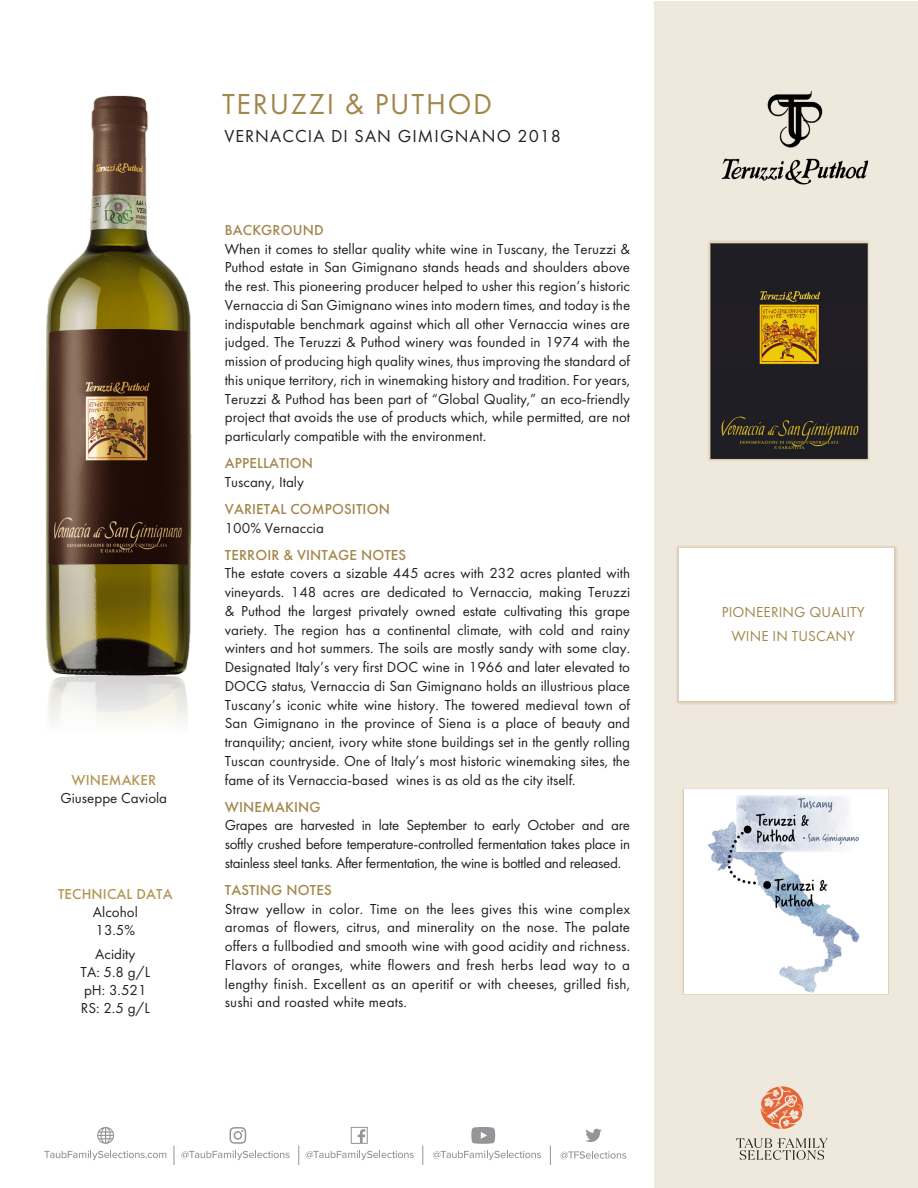
<style>
.page{position:relative;width:918px;height:1188px;background:#fff}
.page>*{position:absolute;margin:0;border:0;box-sizing:border-box;transform-origin:0 0}
.t1{font:30px "Futura PT";letter-spacing:.06em;color:#a2874c}
.t2{font:18px "Futura PT";letter-spacing:.06em;color:#231f20}
.t3{font:15px/18.8px "Futura PT";color:#231f20;text-align:justify}
.t4{font:500 15px "Futura PT";letter-spacing:.01em;color:#a2874c}
.t5{font:15px/24px "Futura PT";letter-spacing:.01em;color:#a2874c;text-align:center}
.t6{font:500 15px "Futura PT";letter-spacing:.01em;color:#b39758}
</style>
<div class="page">
<div style="left:654px;top:1px;width:263px;height:1186px;background:#efe8dc"></div>
<img style="left:708px;top:240px;width:162px;height:221px">
<div style="left:676px;top:545px;width:221px;height:160px;background:#a2874c;opacity:.65"></div>
<div style="left:679px;top:548px;width:215px;height:153px;background:#fff"></div>
<img style="left:45px;top:95px;width:147px;height:579px">
<img style="left:48px;top:674px;width:140px;height:47px">
<div style="left:683px;top:788px;width:206px;height:206px;background:#fff"></div>
<img style="left:708px;top:795px;width:152px;height:198px">
<img style="left:721px;top:90px;width:148px;height:95px">
<svg style="left:560px;top:1151px;width:66px;height:8px"></svg>
<svg style="left:44px;top:1151px;width:122px;height:9px"></svg>
<svg style="left:181px;top:1151px;width:109px;height:9px"></svg>
<svg style="left:306px;top:1151px;width:108px;height:9px"></svg>
<svg style="left:433px;top:1151px;width:108px;height:9px"></svg>
<svg style="left:550px;top:1146px;width:1px;height:19px"></svg>
<svg style="left:298px;top:1146px;width:1px;height:19px"></svg>
<svg style="left:174px;top:1146px;width:1px;height:19px"></svg>
<svg style="left:351px;top:1127px;width:17px;height:17px"></svg>
<svg style="left:230px;top:1127px;width:16px;height:17px"></svg>
<svg style="left:423px;top:1146px;width:1px;height:19px"></svg>
<svg style="left:585px;top:1129px;width:17px;height:13px"></svg>
<svg style="left:97px;top:1127px;width:17px;height:17px"></svg>
<svg style="left:471px;top:1127px;width:24px;height:17px"></svg>
<svg style="left:736px;top:1138px;width:92px;height:22px"></svg>
<svg style="left:761px;top:1086px;width:43px;height:43px"></svg>
<p class="t6" style="left:71px;top:771px;width:86px">WINEMAKER</p>
<p class="t3" style="left:60px;top:788px;width:108px">Giuseppe Caviola</p>
<p class="t6" style="left:58px;top:885px;width:116px">TECHNICAL DATA</p>
<p class="t3" style="left:93px;top:903px;width:46px;line-height:18px">Alcohol<br>13.5%</p>
<p class="t3" style="left:81px;top:945px;width:71px;line-height:18px;text-align:center">Acidity<br>TA: 5.8 g/L pH: 3.521<br>RS: 2.5 g/L</p>
<h1 class="t1" style="left:222px;top:86px;width:272px">TERUZZI &amp; PUTHOD</h1>
<p class="t2" style="left:224px;top:125px;width:338px">VERNACCIA DI SAN GIMIGNANO 2018</p>
<p class="t4" style="left:225px;top:221px;width:100px">BACKGROUND</p>
<p class="t3" style="left:225px;top:239px;width:407px">When it comes to stellar quality white wine in Tuscany, the Teruzzi &amp; Puthod estate in San Gimignano stands heads and shoulders above the rest. This pioneering producer helped to usher this region’s historic Vernaccia di San Gimignano wines into modern times, and today is the indisputable benchmark against which all other Vernaccia wines are judged. The Teruzzi &amp; Puthod winery was founded in 1974 with the mission of producing high quality wines, thus improving the standard of this unique territory, rich in winemaking history and tradition. For years, Teruzzi &amp; Puthod has been part of “Global Quality,” an eco-friendly project that avoids the use of products which, while permitted, are not particularly compatible with the environment.</p>
<p class="t4" style="left:225px;top:454px;width:90px">APPELLATION</p>
<p class="t3" style="left:225px;top:472px;width:81px">Tuscany, Italy</p>
<p class="t4" style="left:225px;top:500px;width:167px">VARIETAL COMPOSITION</p>
<p class="t3" style="left:225px;top:518px;width:101px">100% Vernaccia</p>
<p class="t4" style="left:225px;top:545px;width:183px">TERROIR &amp; VINTAGE NOTES</p>
<p class="t3" style="left:225px;top:564px;width:407px">The estate covers a sizable 445 acres with 232 acres planted with vineyards. 148 acres are dedicated to Vernaccia, making Teruzzi &amp; Puthod the largest privately owned estate cultivating this grape variety. The region has a continental climate, with cold and rainy winters and hot summers. The soils are mostly sandy with some clay.<br>Designated Italy’s very first DOC wine in 1966 and later elevated to DOCG status, Vernaccia di San Gimignano holds an illustrious place Tuscany’s iconic white wine history. The towered medieval town of San Gimignano in the province of Siena is a place of beauty and tranquility; ancient, ivory white stone buildings set in the gently rolling Tuscan countryside. One of Italy’s most historic winemaking sites, the fame of its Vernaccia-based wines is as old as the city itself.</p>
<p class="t4" style="left:225px;top:797px;width:97px">WINEMAKING</p>
<p class="t3" style="left:225px;top:816px;width:407px">Grapes are harvested in late September to early October and are softly crushed before temperature-controlled fermentation takes place in stainless steel tanks. After fermentation, the wine is bottled and released.</p>
<p class="t4" style="left:225px;top:881px;width:108px">TASTING NOTES</p>
<p class="t3" style="left:225px;top:899px;width:407px">Straw yellow in color. Time on the lees gives this wine complex aromas of flowers, citrus, and minerality on the nose. The palate offers a fullbodied and smooth wine with good acidity and richness.<br>Flavors of oranges, white flowers and fresh herbs lead way to a lengthy finish. Excellent as an aperitif or with cheeses, grilled fish, sushi and roasted white meats.</p>
<p class="t5" style="left:722px;top:600px;width:145px">PIONEERING QUALITY<br>WINE IN TUSCANY</p>
</div>
